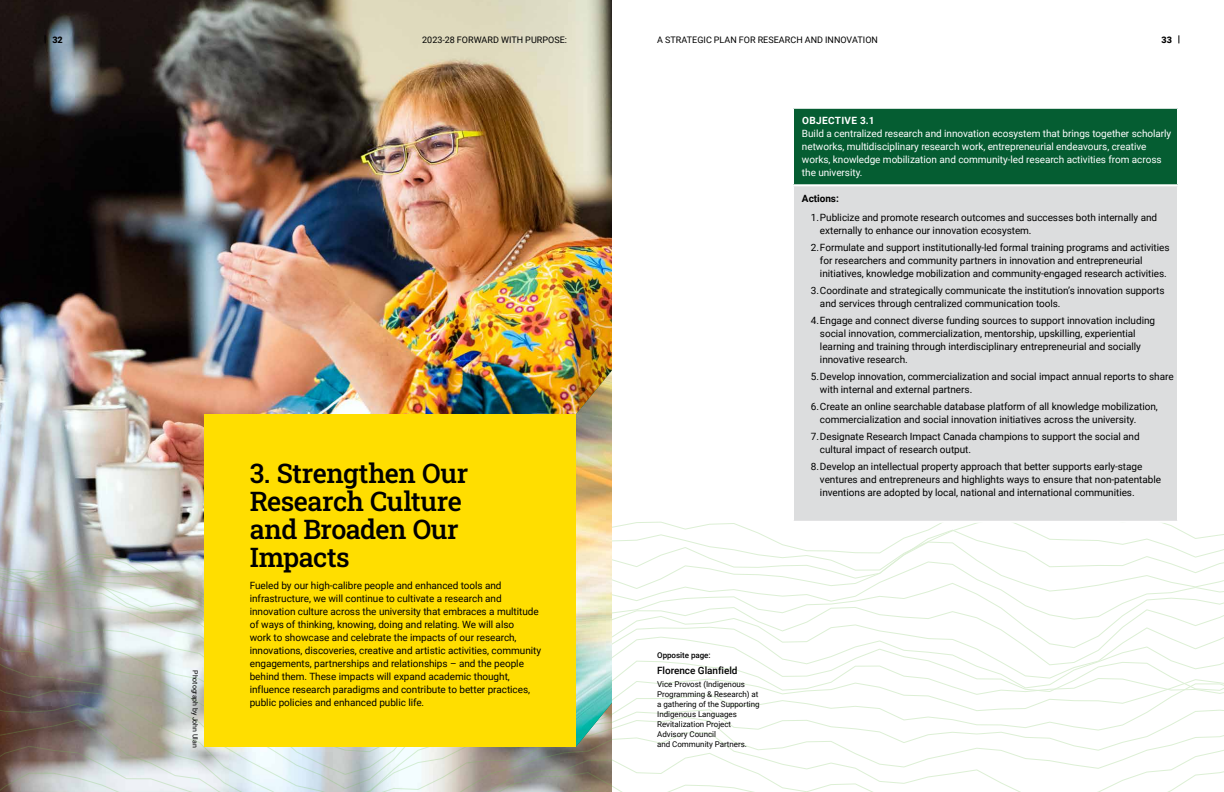
<style>
.page{position:relative;width:1224px;height:792px;background:#fff}
.page>*{position:absolute;margin:0;border:0;box-sizing:border-box;transform-origin:0 0}
.t1{font:27px/28px "Roboto Slab";letter-spacing:-.02em;color:#000}
.t2{font:10px/13px "Roboto";letter-spacing:-.005em;color:#000}
.t3{font:10px/13px "Roboto";letter-spacing:-.005em;color:#fff}
.t4{font:500 10px "Roboto";letter-spacing:-.005em;color:#000}
.t5{font:700 10px "Roboto";letter-spacing:.035em;color:#fff}
.t6{font:700 10px "Roboto";letter-spacing:-.005em;color:#000}
.t7{font:9px "Roboto";letter-spacing:.005em;color:#000}
.t8{font:900 9px "Roboto";color:#000}
.t9{font:8px/10px "Roboto";letter-spacing:-.005em;color:#000}
.t10{font:500 8px "Roboto";letter-spacing:-.005em;color:#000}
.t11{font:7px "Roboto";letter-spacing:-.005em;color:#000}
</style>
<div class="page">
<img style="left:0;top:0;width:612px;height:492px">
<svg style="left:0;top:789px;width:1174px;height:3px"></svg>
<svg style="left:0;top:775px;width:1199px;height:14px"></svg>
<svg style="left:0;top:752px;width:1224px;height:23px"></svg>
<svg style="left:0;top:735px;width:1224px;height:17px"></svg>
<svg style="left:0;top:708px;width:1224px;height:27px"></svg>
<svg style="left:0;top:677px;width:1224px;height:31px"></svg>
<svg style="left:0;top:648px;width:1224px;height:29px"></svg>
<svg style="left:0;top:621px;width:1224px;height:27px"></svg>
<svg style="left:0;top:618px;width:1219px;height:3px"></svg>
<svg style="left:0;top:602px;width:1224px;height:16px"></svg>
<svg style="left:0;top:523px;width:1224px;height:79px"></svg>
<svg style="left:0;top:521px;width:968px;height:57px"></svg>
<img style="left:0;top:492px;width:205px;height:69px">
<div style="left:205px;top:414px;width:371px;height:333px;background:#ffde00"></div>
<svg style="left:612px;top:521px;width:36px;height:226px"></svg>
<img style="left:576px;top:370px;width:36px;height:377px">
<div style="left:793px;top:108px;width:385px;height:77px;background:#055d32"></div>
<div style="left:793px;top:185px;width:385px;height:337px;background:#dcddde"></div>
<hr style="left:792px;top:184px;width:387px;height:2px;background:#fff">
<hr style="left:792px;top:186px;width:2px;height:335px;background:#fff">
<hr style="left:792px;top:521px;width:387px;height:2px;background:#fff">
<hr style="left:1177px;top:186px;width:2px;height:335px;background:#fff">
<hr style="left:792px;top:107px;width:387px;height:2px;background:#fff">
<hr style="left:792px;top:109px;width:2px;height:75px;background:#fff">
<hr style="left:1177px;top:109px;width:2px;height:75px;background:#fff">
<p class="t8" style="left:52px;top:33px;width:12px">32</p>
<p class="t7" style="left:422px;top:33px;width:146px">2023-28 FORWARD WITH PURPOSE:</p>
<p class="t7" style="left:657px;top:34px;width:222px">A STRATEGIC PLAN FOR RESEARCH AND INNOVATION</p>
<p class="t8" style="left:1162px;top:33px;width:12px">33</p>
<p class="t11" style="left:200px;top:670px;width:79px;rotate:90deg">Photograph by John Ulan</p>
<h1 class="t1" style="left:250px;top:459px;width:220px">3. Strengthen Our<br>Research Culture and Broaden Our<br>Impacts</h1>
<p class="t2" style="left:250px;top:579px;width:293px">Fueled by our high-calibre people and enhanced tools and infrastructure, we will continue to cultivate a research and innovation culture across the university that embraces a multitude of ways of thinking, knowing, doing and relating. We will also<br>work to showcase and celebrate the impacts of our research, innovations, discoveries, creative and artistic activities, community engagements, partnerships and relationships – and the people behind them. These impacts will expand academic thought, influence research paradigms and contribute to better practices, public policies and enhanced public life.</p>
<p class="t5" style="left:802px;top:114px;width:74px">OBJECTIVE 3.1</p>
<p class="t3" style="left:802px;top:127px;width:371px">Build a centralized research and innovation ecosystem that brings together scholarly networks, multidisciplinary research work, entrepreneurial endeavours, creative works, knowledge mobilization and community-led research activities from across the university.</p>
<p class="t6" style="left:802px;top:191px;width:38px">Actions:</p>
<p class="t2" style="left:820px;top:210px;width:339px;text-indent:-9px">1.Publicize and promote research outcomes and successes both internally and externally to enhance our innovation ecosystem.</p>
<p class="t2" style="left:820px;top:240px;width:351px;text-indent:-9px">2.Formulate and support institutionally-led formal training programs and activities for researchers and community partners in innovation and entrepreneurial initiatives, knowledge mobilization and community-engaged research activities.</p>
<p class="t2" style="left:820px;top:283px;width:346px;text-indent:-9px">3.Coordinate and strategically communicate the institution’s innovation supports and services through centralized communication tools.</p>
<p class="t2" style="left:820px;top:313px;width:337px;text-indent:-9px">4.Engage and connect diverse funding sources to support innovation including social innovation, commercialization, mentorship, upskilling, experiential learning and training through interdisciplinary entrepreneurial and socially innovative research.</p>
<p class="t2" style="left:820px;top:369px;width:355px;text-indent:-9px">5.Develop innovation, commercialization and social impact annual reports to share with internal and external partners.</p>
<p class="t2" style="left:820px;top:399px;width:339px;text-indent:-9px">6.Create an online searchable database platform of all knowledge mobilization, commercialization and social innovation initiatives across the university.</p>
<p class="t2" style="left:820px;top:429px;width:321px;text-indent:-9px">7.Designate Research Impact Canada champions to support the social and cultural impact of research output.</p>
<p class="t2" style="left:820px;top:459px;width:343px;text-indent:-9px">8.Develop an intellectual property approach that better supports early-stage ventures and entrepreneurs and highlights ways to ensure that non-patentable inventions are adopted by local, national and international communities.</p>
<p class="t10" style="left:657px;top:649px;width:55px">Opposite page:</p>
<p class="t4" style="left:657px;top:663px;width:82px">Florence Glanfield</p>
<p class="t9" style="left:657px;top:679px;width:104px">Vice Provost (Indigenous<br>Programming &amp; Research) at a gathering of the Supporting<br>Indigenous Languages<br>Revitalization Project<br>Advisory Council<br>and Community Partners.</p>
</div>
